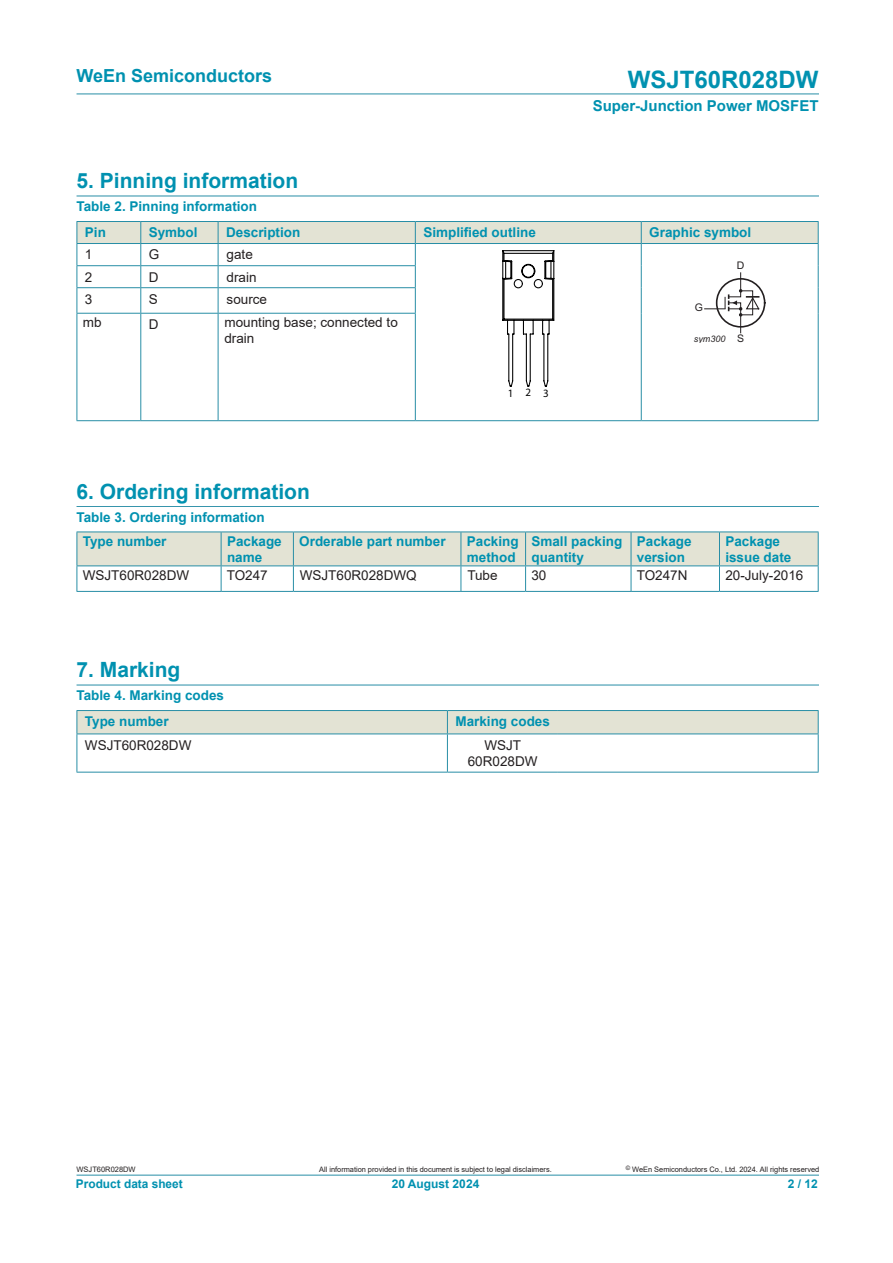
<style>
.page{position:relative;width:893px;height:1263px;background:#fff}
.page>*{position:absolute;margin:0;border:0;box-sizing:border-box;transform-origin:0 0}
.t1{font:700 24px "Arial";color:#0091b0}
.DS1{font:700 21px "Arial";color:#0091b0}
.t2{font:700 18px "Arial";color:#0091b0}
.t3{font:700 15px "Arial";color:#0091b0}
.t4{font:700 13.5px "Arial";color:#0091b0}
.t5{font:13.5px "Arial";color:#231f20}
.t6{font:700 12px "Arial";color:#0091b0}
.t7{font:11.25px "Myriad Pro";color:#030303}
.t8{font:10.5px "Arial";color:#231f20}
.t9{font:italic 9px "Arial";color:#231f20}
.t10{font:7.5px "Arial";letter-spacing:-.005em;color:#231f20}
</style>
<div class="page">
<hr style="left:77px;top:94px;width:742px;height:1px;background:#288ea6">
<hr style="left:77px;top:1175px;width:742px;height:1px;background:#288ea6">
<hr style="left:77px;top:196px;width:742px;height:1px;background:#288ea6">
<hr style="left:77px;top:506px;width:742px;height:1px;background:#288ea6">
<hr style="left:77px;top:685px;width:742px;height:1px;background:#288ea6">
<hr style="left:77px;top:772px;width:370px;height:1px;background:#288ea6">
<hr style="left:447px;top:772px;width:111px;height:1px;background:#288ea6">
<svg style="left:77px;top:710px;width:742px;height:62px"></svg>
<hr style="left:558px;top:733px;width:261px;height:1px;background:#288ea6">
<hr style="left:818px;top:734px;width:1px;height:38px;background:#288ea6">
<hr style="left:558px;top:772px;width:261px;height:1px;background:#288ea6">
<hr style="left:641px;top:313px;width:1px;height:107px;background:#288ea6">
<hr style="left:818px;top:313px;width:1px;height:107px;background:#288ea6">
<hr style="left:140px;top:314px;width:1px;height:106px;background:#288ea6">
<hr style="left:218px;top:314px;width:1px;height:106px;background:#288ea6">
<hr style="left:77px;top:314px;width:1px;height:106px;background:#288ea6">
<hr style="left:415px;top:314px;width:1px;height:106px;background:#288ea6">
<hr style="left:77px;top:420px;width:64px;height:1px;background:#288ea6">
<hr style="left:141px;top:420px;width:77px;height:1px;background:#288ea6">
<hr style="left:218px;top:420px;width:197px;height:1px;background:#288ea6">
<hr style="left:415px;top:420px;width:226px;height:1px;background:#288ea6">
<hr style="left:641px;top:420px;width:178px;height:1px;background:#288ea6">
<svg style="left:77px;top:221px;width:742px;height:166px"></svg>
<div style="left:716px;top:278px;width:49px;height:50px;border:2px solid #231f20;border-radius:50%"></div>
<div style="left:77px;top:532px;width:144px;height:34px;background:#e3e3d4"></div>
<svg style="left:77px;top:566px;width:1px;height:25px"></svg>
<svg style="left:221px;top:532px;width:598px;height:59px"></svg>
<hr style="left:77px;top:531px;width:144px;height:1px;background:#288ea6">
<hr style="left:77px;top:532px;width:1px;height:33px;background:#288ea6">
<hr style="left:221px;top:531px;width:72px;height:1px;background:#288ea6">
<hr style="left:293px;top:531px;width:168px;height:1px;background:#288ea6">
<hr style="left:461px;top:531px;width:65px;height:1px;background:#288ea6">
<hr style="left:526px;top:531px;width:105px;height:1px;background:#288ea6">
<hr style="left:631px;top:531px;width:88px;height:1px;background:#288ea6">
<hr style="left:719px;top:531px;width:100px;height:1px;background:#288ea6">
<hr style="left:77px;top:565px;width:144px;height:1px;background:#288ea6">
<hr style="left:221px;top:565px;width:72px;height:1px;background:#288ea6">
<hr style="left:293px;top:565px;width:168px;height:1px;background:#288ea6">
<hr style="left:461px;top:565px;width:65px;height:1px;background:#288ea6">
<hr style="left:526px;top:565px;width:105px;height:1px;background:#288ea6">
<hr style="left:631px;top:565px;width:88px;height:1px;background:#288ea6">
<hr style="left:719px;top:565px;width:100px;height:1px;background:#288ea6">
<hr style="left:77px;top:591px;width:144px;height:1px;background:#288ea6">
<hr style="left:221px;top:591px;width:72px;height:1px;background:#288ea6">
<hr style="left:293px;top:591px;width:168px;height:1px;background:#288ea6">
<hr style="left:461px;top:591px;width:65px;height:1px;background:#288ea6">
<hr style="left:526px;top:591px;width:105px;height:1px;background:#288ea6">
<hr style="left:631px;top:591px;width:88px;height:1px;background:#288ea6">
<hr style="left:719px;top:591px;width:100px;height:1px;background:#288ea6">
<h3 class="t2" style="left:77px;top:63px;width:197px">WeEn Semiconductors</h3>
<h1 class="t1" style="left:628px;top:62px;width:192px">WSJT60R028DW</h1>
<p class="t3" style="left:593px;top:95px;width:227px">Super-Junction Power MOSFET</p>
<p class="DS1" style="left:77px;top:166px;width:223px">5. Pinning information</p>
<p class="t4" style="left:77px;top:197px;width:182px">Table 2. Pinning information</p>
<p class="t4" style="left:85px;top:223px;width:23px">Pin</p>
<p class="t4" style="left:149px;top:223px;width:50px">Symbol</p>
<p class="t4" style="left:226px;top:223px;width:76px">Description</p>
<p class="t4" style="left:423px;top:223px;width:114px">Simplified outline</p>
<p class="t4" style="left:649px;top:223px;width:104px">Graphic symbol</p>
<p class="t5" style="left:85px;top:245px;width:9px">1</p>
<p class="t5" style="left:149px;top:245px;width:12px">G</p>
<p class="t5" style="left:227px;top:245px;width:28px">gate</p>
<p class="t8" style="left:737px;top:258px;width:9px">D</p>
<p class="t5" style="left:85px;top:267px;width:9px">2</p>
<p class="t5" style="left:149px;top:267px;width:11px">D</p>
<p class="t5" style="left:227px;top:267px;width:32px">drain</p>
<p class="t5" style="left:85px;top:289px;width:9px">3</p>
<p class="t5" style="left:149px;top:289px;width:11px">S</p>
<p class="t5" style="left:227px;top:289px;width:42px">source</p>
<p class="t5" style="left:83px;top:313px;width:20px">mb</p>
<p class="t5" style="left:149px;top:315px;width:11px">D</p>
<p class="t5" style="left:224px;top:313px;width:175px">mounting base; connected to</p>
<p class="t5" style="left:224px;top:329px;width:32px">drain</p>
<p class="t7" style="left:508px;top:386px;width:42px">123</p>
<p class="t8" style="left:695px;top:300px;width:10px">G</p>
<p class="t9" style="left:694px;top:333px;width:33px">sym300</p>
<p class="t8" style="left:737px;top:331px;width:9px">S</p>
<p class="DS1" style="left:77px;top:476px;width:235px">6. Ordering information</p>
<p class="t4" style="left:77px;top:508px;width:190px">Table 3. Ordering information</p>
<p class="t4" style="left:83px;top:531px;width:85px">Type number</p>
<p class="t4" style="left:227px;top:531px;width:56px">Package</p>
<p class="t4" style="left:227px;top:548px;width:37px">name</p>
<p class="t4" style="left:299px;top:531px;width:148px">Orderable part number</p>
<p class="t4" style="left:467px;top:531px;width:53px">Packing</p>
<p class="t4" style="left:467px;top:548px;width:50px">method</p>
<p class="t4" style="left:531px;top:531px;width:92px">Small packing</p>
<p class="t4" style="left:531px;top:548px;width:54px">quantity</p>
<p class="t4" style="left:637px;top:531px;width:56px">Package</p>
<p class="t4" style="left:637px;top:548px;width:50px">version</p>
<p class="t4" style="left:725px;top:531px;width:56px">Package</p>
<p class="t4" style="left:725px;top:548px;width:68px">issue date</p>
<p class="t5" style="left:83px;top:565px;width:108px">WSJT60R028DW</p>
<p class="t5" style="left:227px;top:565px;width:43px">TO247</p>
<p class="t5" style="left:300px;top:565px;width:119px">WSJT60R028DWQ</p>
<p class="t5" style="left:467px;top:565px;width:32px">Tube</p>
<p class="t5" style="left:531px;top:565px;width:17px">30</p>
<p class="t5" style="left:637px;top:565px;width:52px">TO247N</p>
<p class="t5" style="left:725px;top:565px;width:80px">20-July-2016</p>
<p class="DS1" style="left:77px;top:655px;width:105px">7. Marking</p>
<p class="t4" style="left:77px;top:686px;width:149px">Table 4. Marking codes</p>
<p class="t4" style="left:85px;top:712px;width:85px">Type number</p>
<p class="t4" style="left:455px;top:712px;width:96px">Marking codes</p>
<p class="t5" style="left:85px;top:736px;width:108px">WSJT60R028DW</p>
<p class="t5" style="left:484px;top:736px;width:38px">WSJT</p>
<p class="t5" style="left:468px;top:752px;width:71px">60R028DW</p>
<p class="t10" style="left:77px;top:1164px;width:61px">WSJT60R028DW</p>
<p class="t6" style="left:76px;top:1175px;width:108px">Product data sheet</p>
<p class="t10" style="left:319px;top:1164px;width:234px">All information provided in this document is subject to legal disclaimers.</p>
<p class="t10" style="left:626px;top:1164px;width:195px"><sup>©</sup> WeEn Semiconductors Co., Ltd. 2024. All rights reserved</p>
<p class="t6" style="left:392px;top:1175px;width:89px">20 August 2024</p>
<p class="t6" style="left:788px;top:1175px;width:32px">2 / 12</p>
</div>
